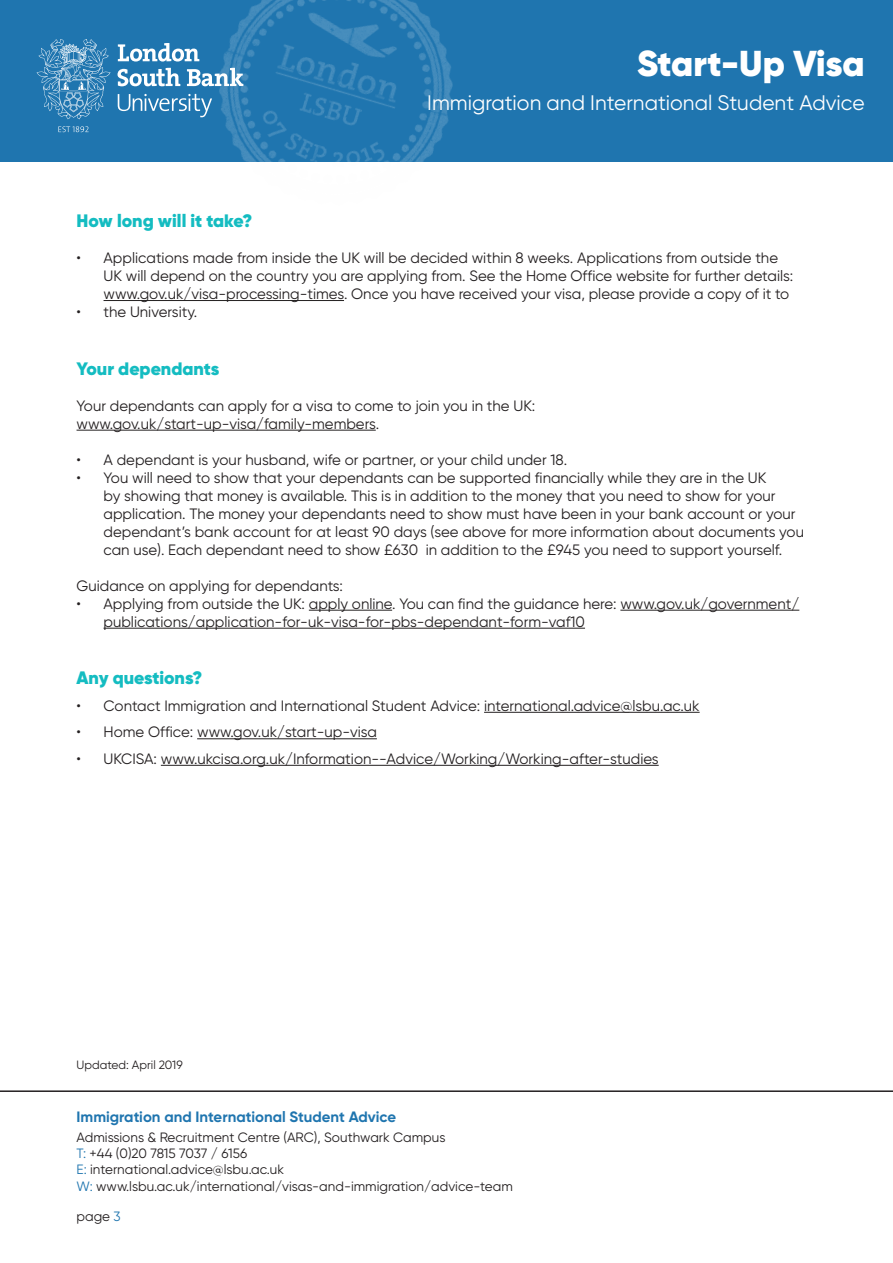
<style>
.page{position:relative;width:893px;height:1263px;background:#fff}
.page>*{position:absolute;margin:0;border:0;box-sizing:border-box;transform-origin:0 0}
.t1{font:900 36px "Gilroy";letter-spacing:-.005em;color:#fff}
.t2{font:21px "Gilroy";color:#fff}
.t3{font:900 18px "Gilroy";color:#14bcc1}
.t4{font:15px/18px "Gilroy";color:#231f20}
.t5{font:700 15px "Gilroy";color:#1f75af}
.t6{font:13.5px/16.2px "Gilroy";color:#231f20}
.t7{font:12px "Gilroy";color:#231f20}
.s1{color:#1f75af}
</style>
<div class="page">
<hr style="left:0;top:1090px;width:893px;height:2px;background:#231f20">
<div style="left:0;top:0;width:893px;height:161px;background:#1f75af"></div>
<svg style="left:58px;top:126px;width:31px;height:6px"></svg>
<svg style="left:118px;top:43px;width:48px;height:19px"></svg>
<svg style="left:118px;top:68px;width:48px;height:44px"></svg>
<svg style="left:37px;top:39px;width:74px;height:80px"></svg>
<img style="left:166px;top:0;width:340px;height:162px">
<hr style="left:104px;top:300px;width:240px;height:1px;background:#231f20">
<hr style="left:77px;top:430px;width:299px;height:1px;background:#231f20">
<hr style="left:309px;top:610px;width:83px;height:1px;background:#231f20">
<hr style="left:620px;top:610px;width:179px;height:1px;background:#231f20">
<hr style="left:104px;top:628px;width:481px;height:1px;background:#231f20">
<hr style="left:484px;top:712px;width:216px;height:1px;background:#231f20">
<hr style="left:197px;top:738px;width:180px;height:1px;background:#231f20">
<hr style="left:161px;top:765px;width:498px;height:1px;background:#231f20">
<h1 class="t1" style="left:637px;top:41px;width:229px">Start-Up Visa</h1>
<h2 class="t2" style="left:427px;top:90px;width:439px">Immigration and International Student Advice</h2>
<p class="t3" style="left:77px;top:209px;width:177px">How long will it take?</p>
<p class="t4" style="left:104px;top:249px;width:691px;text-indent:-27px">• Applications made from inside the UK will be decided within 8 weeks. Applications from outside the<br>UK will depend on the country you are applying from. See the Home Office website for further details: www.gov.uk/visa-processing-times. Once you have received your visa, please provide a copy of it to</p>
<p class="t4" style="left:77px;top:303px;width:122px">• the University.</p>
<p class="t3" style="left:77px;top:357px;width:144px">Your dependants</p>
<p class="t4" style="left:77px;top:396px;width:460px">Your dependants can apply for a visa to come to join you in the UK: www.gov.uk/start-up-visa/family-members.</p>
<p class="t4" style="left:77px;top:450px;width:492px">• A dependant is your husband, wife or partner, or your child under 18.</p>
<p class="t4" style="left:104px;top:468px;width:702px;text-indent:-27px">• You will need to show that your dependants can be supported financially while they are in the UK<br>by showing that money is available. This is in addition to the money that you need to show for your application. The money your dependants need to show must have been in your bank account or your dependant’s bank account for at least 90 days (see above for more information about documents you can use). Each dependant need to show £630 in addition to the £945 you need to support yourself.</p>
<p class="t4" style="left:77px;top:576px;width:268px">Guidance on applying for dependants:</p>
<p class="t4" style="left:104px;top:594px;width:697px;text-indent:-27px">• Applying from outside the UK: apply online. You can find the guidance here: www.gov.uk/government/ publications/application-for-uk-visa-for-pbs-dependant-form-vaf10</p>
<p class="t3" style="left:77px;top:666px;width:127px">Any questions?</p>
<p class="t4" style="left:77px;top:696px;width:625px">• Contact Immigration and International Student Advice: international.advice@lsbu.ac.uk</p>
<p class="t4" style="left:77px;top:723px;width:302px">• Home Office: www.gov.uk/start-up-visa</p>
<p class="t4" style="left:77px;top:749px;width:584px">• UKCISA: www.ukcisa.org.uk/Information--Advice/Working/Working-after-studies</p>
<p class="t7" style="left:77px;top:1057px;width:108px">Updated: April 2019</p>
<p class="t5" style="left:77px;top:1107px;width:321px">Immigration and International Student Advice</p>
<p class="t6" style="left:77px;top:1129px;width:438px">Admissions &amp; Recruitment Centre (ARC), Southwark Campus<br><span class="s1">T:</span> +44 (0)20 7815 7037 / 6156<br><span class="s1">E:</span> international.advice@lsbu.ac.uk<br><span class="s1">W:</span> www.lsbu.ac.uk/international/visas-and-immigration/advice-team</p>
<p class="t6" style="left:77px;top:1208px;width:46px">page <span class="s1">3</span></p>
</div>
